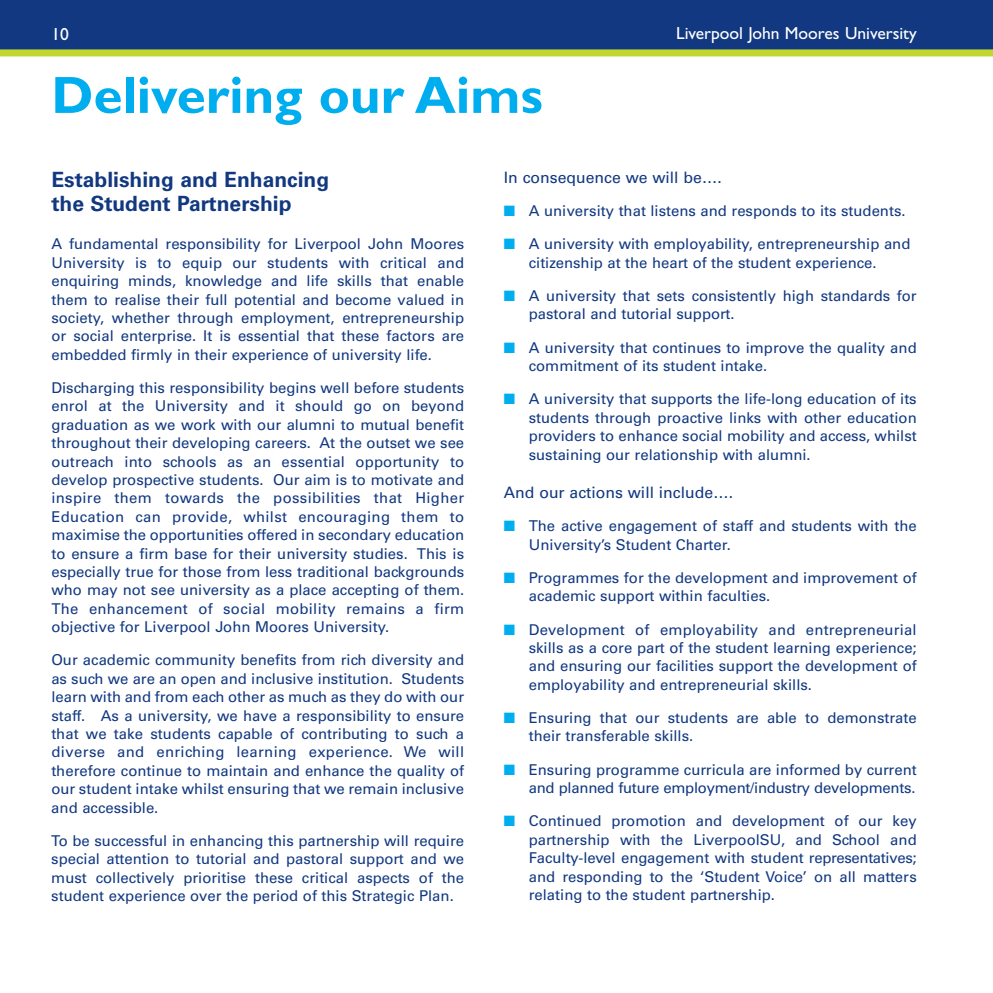
<style>
.page{position:relative;width:993px;height:993px;background:#fff}
.page>*{position:absolute;margin:0;border:0;box-sizing:border-box;transform-origin:0 0}
.t1{font:700 52.5px "Gill Sans";color:#00aeef}
.t2{font:700 21px/24.5px "Univers";color:#113880}
.t3{font:17.5px "Gill Sans";color:#fff}
.t4{font:15.75px "Univers";color:#113880}
.t5{font:14.88px/18.4px "Univers";color:#113880;text-align:justify}
.s1{color:#00aeef}
</style>
<div class="page">
<div style="left:0;top:0;width:992px;height:50px;background:#113880"></div>
<div style="left:0;top:49px;width:992px;height:7px;background:#c1d72f"></div>
<p class="t3" style="left:51px;top:28px;width:19px">10</p>
<p class="t3" style="left:675px;top:26px;width:242px">Liverpool John Moores University</p>
<h1 class="t1" style="left:51px;top:75px;width:493px">Delivering our Aims</h1>
<h2 class="t2" style="left:51px;top:169px;width:279px">Establishing and Enhancing the Student Partnership</h2>
<p class="t5" style="left:51px;top:236px;width:414px">A fundamental responsibility for Liverpool John Moores University is to equip our students with critical and enquiring minds, knowledge and life skills that enable them to realise their full potential and become valued in society, whether through employment, entrepreneurship or social enterprise. It is essential that these factors are embedded firmly in their experience of university life.</p>
<p class="t5" style="left:51px;top:380px;width:414px">Discharging this responsibility begins well before students enrol at the University and it should go on beyond graduation as we work with our alumni to mutual benefit throughout their developing careers. At the outset we see outreach into schools as an essential opportunity to develop prospective students. Our aim is to motivate and inspire them towards the possibilities that Higher Education can provide, whilst encouraging them to maximise the opportunities offered in secondary education to ensure a firm base for their university studies. This is especially true for those from less traditional backgrounds who may not see university as a place accepting of them.<br>The enhancement of social mobility remains a firm objective for Liverpool John Moores University.</p>
<p class="t5" style="left:51px;top:652px;width:414px">Our academic community benefits from rich diversity and as such we are an open and inclusive institution. Students learn with and from each other as much as they do with our staff. As a university, we have a responsibility to ensure that we take students capable of contributing to such a diverse and enriching learning experience. We will therefore continue to maintain and enhance the quality of our student intake whilst ensuring that we remain inclusive and accessible.</p>
<p class="t5" style="left:51px;top:832px;width:414px">To be successful in enhancing this partnership will require special attention to tutorial and pastoral support and we must collectively prioritise these critical aspects of the student experience over the period of this Strategic Plan.</p>
<p class="t4" style="left:504px;top:171px;width:219px">In consequence we will be….</p>
<p class="t5" style="left:504px;top:203px;width:403px"><span class="s1">■</span> A university that listens and responds to its students.</p>
<p class="t5" style="left:528px;top:236px;width:383px;text-indent:-25px"><span class="s1">■</span> A university with employability, entrepreneurship and citizenship at the heart of the student experience.</p>
<p class="t5" style="left:528px;top:288px;width:389px;text-indent:-25px"><span class="s1">■</span> A university that sets consistently high standards for pastoral and tutorial support.</p>
<p class="t5" style="left:528px;top:339px;width:389px;text-indent:-25px"><span class="s1">■</span> A university that continues to improve the quality and commitment of its student intake.</p>
<p class="t5" style="left:528px;top:391px;width:389px;text-indent:-25px"><span class="s1">■</span> A university that supports the life-long education of its students through proactive links with other education providers to enhance social mobility and access, whilst sustaining our relationship with alumni.</p>
<p class="t4" style="left:504px;top:486px;width:231px">And our actions will include….</p>
<p class="t5" style="left:528px;top:518px;width:389px;text-indent:-25px"><span class="s1">■</span> The active engagement of staff and students with the<br>University’s Student Charter.</p>
<p class="t5" style="left:528px;top:569px;width:389px;text-indent:-25px"><span class="s1">■</span> Programmes for the development and improvement of academic support within faculties.</p>
<p class="t5" style="left:528px;top:621px;width:389px;text-indent:-25px"><span class="s1">■</span> Development of employability and entrepreneurial skills as a core part of the student learning experience; and ensuring our facilities support the development of employability and entrepreneurial skills.</p>
<p class="t5" style="left:528px;top:709px;width:389px;text-indent:-25px"><span class="s1">■</span> Ensuring that our students are able to demonstrate their transferable skills.</p>
<p class="t5" style="left:504px;top:761px;width:414px;text-align:right"><span class="s1">■</span> Ensuring programme curricula are informed by current and planned future employment/industry developments.</p>
<p class="t5" style="left:528px;top:812px;width:389px;text-indent:-25px"><span class="s1">■</span> Continued promotion and development of our key partnership with the LiverpoolSU, and School and Faculty-level engagement with student representatives; and responding to the ‘Student Voice’ on all matters relating to the student partnership.</p>
</div>
